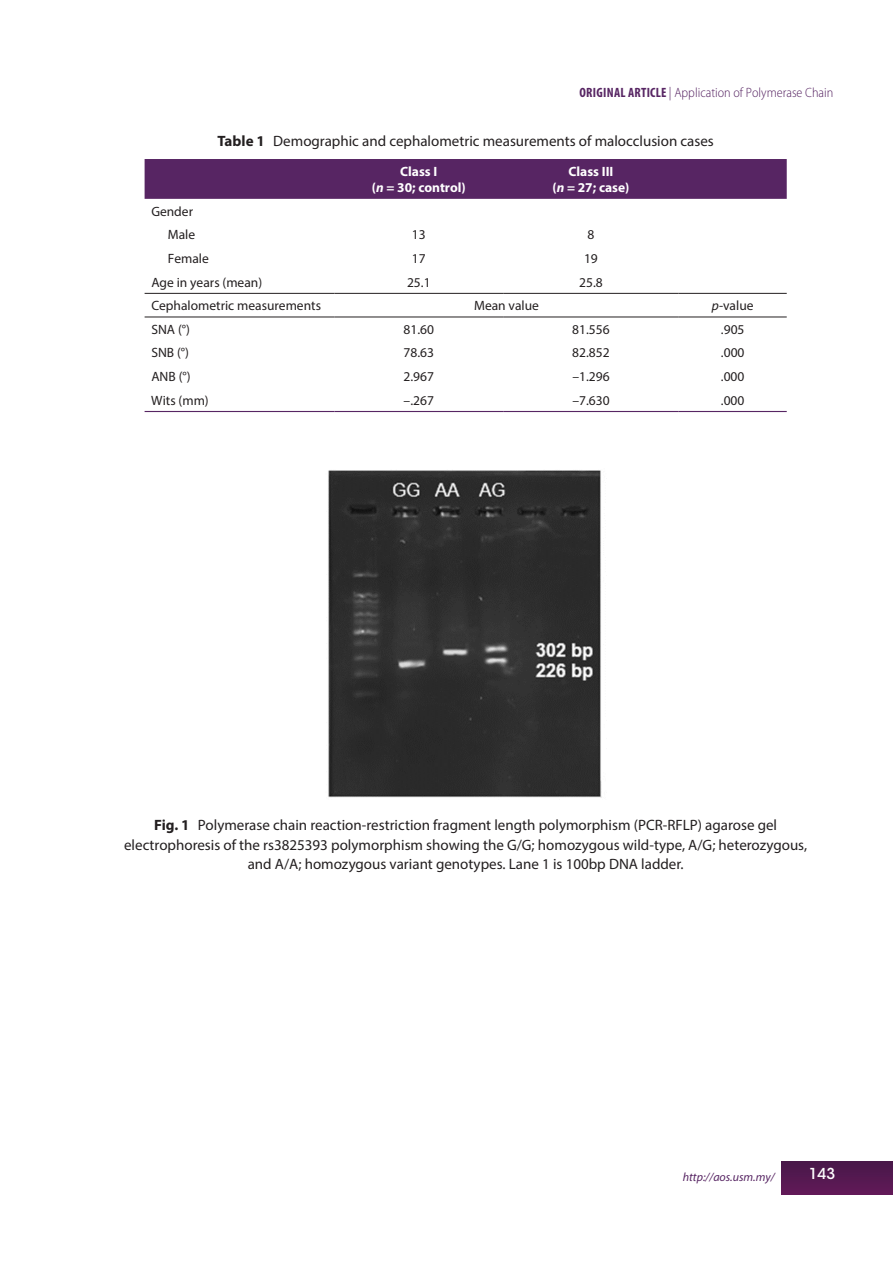
<style>
.page{position:relative;width:893px;height:1263px;background:#fff}
.page>*{position:absolute;margin:0;border:0;box-sizing:border-box;transform-origin:0 0}
.t1{font:15px/19.5px "Myriad Pro";color:#231f20;text-align:center}
.t2{font:500 15px "ITC Avant Garde Std";color:#fff}
.t3{font:13.5px/23.7px "Myriad Pro";color:#231f20;text-align:right}
.t4{font:300 semi-condensed 13.5px "Myriad Pro";color:#572563}
.t5{font:700 13.5px/16.2px "Myriad Pro";color:#fff;text-align:center}
.t6{font:italic 12px "Myriad Pro";color:#572563}
.s1{font-weight:700;font-stretch:condensed}
.s2{font-weight:700}
.s3{font-style:italic}
</style>
<div class="page">
<div style="left:782px;top:1161px;width:111px;height:33px;background:#551950"></div>
<div style="left:145px;top:159px;width:642px;height:40px;background:#572563"></div>
<hr style="left:145px;top:411px;width:189px;height:1px;background:#572563">
<hr style="left:334px;top:411px;width:169px;height:1px;background:#572563">
<hr style="left:503px;top:411px;width:176px;height:1px;background:#572563">
<hr style="left:679px;top:411px;width:108px;height:1px;background:#572563">
<hr style="left:145px;top:293px;width:189px;height:1px;background:#231f20">
<hr style="left:334px;top:293px;width:169px;height:1px;background:#231f20">
<hr style="left:503px;top:293px;width:176px;height:1px;background:#231f20">
<hr style="left:679px;top:293px;width:108px;height:1px;background:#231f20">
<hr style="left:145px;top:317px;width:189px;height:1px;background:#231f20">
<hr style="left:334px;top:317px;width:169px;height:1px;background:#231f20">
<hr style="left:503px;top:317px;width:176px;height:1px;background:#231f20">
<hr style="left:679px;top:317px;width:108px;height:1px;background:#231f20">
<img style="left:328px;top:470px;width:274px;height:328px">
<p class="t4" style="left:579px;top:85px;width:255px"><span class="s1">ORIGINAL ARTICLE</span> | Application of Polymerase Chain</p>
<p class="t3" style="left:151px;top:199px;width:45px">Gender<br>Male</p>
<p class="t1" style="left:217px;top:131px;width:498px"><span class="s2">Table 1</span> Demographic and cephalometric measurements of malocclusion cases</p>
<p class="t5" style="left:372px;top:163px;width:95px">Class I<br>(<span class="s3">n</span> = 30; control)</p>
<p class="t5" style="left:552px;top:163px;width:79px">Class III<br>(<span class="s3">n</span> = 27; case)</p>
<p class="t3" style="left:412px;top:223px;width:15px">13</p>
<p class="t3" style="left:587px;top:223px;width:8px">8</p>
<p class="t3" style="left:168px;top:246px;width:43px">Female</p>
<p class="t3" style="left:412px;top:246px;width:15px">17</p>
<p class="t3" style="left:584px;top:246px;width:15px">19</p>
<p class="t3" style="left:151px;top:270px;width:112px">Age in years (mean)</p>
<p class="t3" style="left:407px;top:270px;width:25px">25.1</p>
<p class="t3" style="left:579px;top:270px;width:25px">25.8</p>
<p class="t3" style="left:151px;top:294px;width:171px">Cephalometric measurements</p>
<p class="t3" style="left:474px;top:294px;width:66px">Mean value</p>
<p class="t3" style="left:712px;top:294px;width:43px"><span class="s3">p</span>-value</p>
<p class="t3" style="left:151px;top:317px;width:40px">SNA (°)</p>
<p class="t3" style="left:404px;top:317px;width:32px">81.60</p>
<p class="t3" style="left:572px;top:317px;width:39px">81.556</p>
<p class="t3" style="left:721px;top:317px;width:25px">.905</p>
<p class="t3" style="left:151px;top:341px;width:39px">SNB (°)</p>
<p class="t3" style="left:404px;top:341px;width:32px">78.63</p>
<p class="t3" style="left:572px;top:341px;width:39px">82.852</p>
<p class="t3" style="left:721px;top:341px;width:25px">.000</p>
<p class="t3" style="left:151px;top:364px;width:41px">ANB (°)</p>
<p class="t3" style="left:404px;top:364px;width:32px">2.967</p>
<p class="t3" style="left:572px;top:364px;width:39px">–1.296</p>
<p class="t3" style="left:721px;top:364px;width:25px">.000</p>
<p class="t3" style="left:151px;top:388px;width:59px">Wits (mm)</p>
<p class="t3" style="left:404px;top:388px;width:32px">–.267</p>
<p class="t3" style="left:572px;top:388px;width:39px">–7.630</p>
<p class="t3" style="left:721px;top:388px;width:25px">.000</p>
<p class="t1" style="left:124px;top:815px;width:684px"><span class="s2">Fig. 1</span> Polymerase chain reaction-restriction fragment length polymorphism (PCR-RFLP) agarose gel electrophoresis of the rs3825393 polymorphism showing the G/G; homozygous wild-type, A/G; heterozygous, and A/A; homozygous variant genotypes. Lane 1 is 100bp DNA ladder.</p>
<p class="t6" style="left:683px;top:1169px;width:93px">http://aos.usm.my/</p>
<p class="t2" style="left:809px;top:1164px;width:28px">143</p>
</div>
